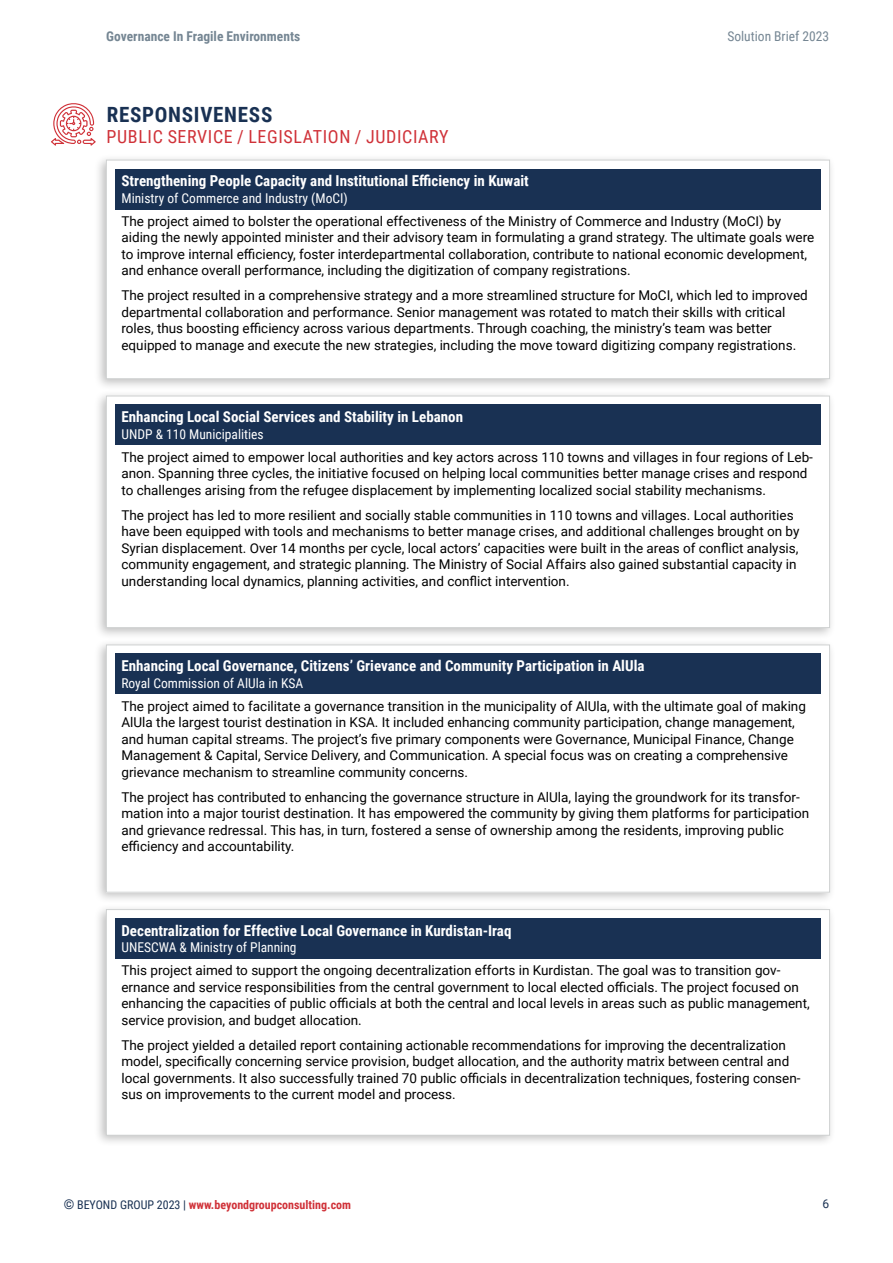
<style>
.page{position:relative;width:893px;height:1263px;background:#fff}
.page>*{position:absolute;margin:0;border:0;box-sizing:border-box;transform-origin:0 0}
.t1{font:700 21px "Roboto Condensed";letter-spacing:.035em;color:#193153}
.t2{font:18px "Roboto Condensed";letter-spacing:.035em;color:#d03239}
.t3{font:700 15px "Roboto Condensed";color:#fff}
.t4{font:13.5px/16.5px "Roboto";color:#000}
.t5{font:13.5px "Roboto Condensed";color:#fff}
.t6{font:700 13.5px "Roboto Condensed";color:#758693}
.t7{font:13.5px "Roboto Condensed";color:#758693}
.t8{font:700 12px "Roboto Condensed";color:#d03239}
.t9{font:12px "Roboto";color:#193153}
.s1{font-weight:400;font-size:13.5px;color:#193153}
.s2{font-weight:400;color:#193153}
</style>
<div class="page">
<div style="left:94px;top:154px;width:742px;height:237px;background:#000;opacity:.25"></div>
<div style="left:106px;top:160px;width:724px;height:219px;background:#fff"></div>
<div style="left:115px;top:169px;width:706px;height:40px;background:#193153"></div>
<div style="left:106px;top:160px;width:724px;height:219px;border:1px solid #d0d2d2"></div>
<svg style="left:51px;top:103px;width:45px;height:43px"></svg>
<div style="left:94px;top:389px;width:742px;height:251px;background:#000;opacity:.25"></div>
<div style="left:106px;top:396px;width:724px;height:231px;background:#fff"></div>
<div style="left:115px;top:405px;width:706px;height:40px;background:#193153"></div>
<div style="left:106px;top:396px;width:724px;height:232px;border:1px solid #d0d2d2"></div>
<div style="left:94px;top:638px;width:742px;height:267px;background:#000;opacity:.25"></div>
<div style="left:106px;top:645px;width:724px;height:247px;background:#fff"></div>
<div style="left:115px;top:654px;width:706px;height:40px;background:#193153"></div>
<div style="left:106px;top:645px;width:724px;height:247px;border:1px solid #d0d2d2"></div>
<div style="left:94px;top:903px;width:742px;height:245px;background:#000;opacity:.25"></div>
<div style="left:106px;top:909px;width:724px;height:226px;background:#fff"></div>
<div style="left:115px;top:918px;width:706px;height:41px;background:#193153"></div>
<div style="left:106px;top:909px;width:724px;height:226px;border:1px solid #d0d2d2"></div>
<p class="t6" style="left:106px;top:27px;width:196px">Governance In Fragile Environments</p>
<p class="t7" style="left:727px;top:27px;width:103px">Solution Brief 2023</p>
<h1 class="t1" style="left:107px;top:100px;width:167px">RESPONSIVENESS</h1>
<h2 class="t2" style="left:107px;top:124px;width:343px">PUBLIC SERVICE / LEGISLATION / JUDICIARY</h2>
<p class="t3" style="left:121px;top:171px;width:409px">Strengthening People Capacity and Institutional Efficiency in Kuwait</p>
<p class="t5" style="left:121px;top:189px;width:228px">Ministry of Commerce and Industry (MoCI)</p>
<p class="t4" style="left:121px;top:212px;width:694px">The project aimed to bolster the operational effectiveness of the Ministry of Commerce and Industry (MoCI) by aiding the newly appointed minister and their advisory team in formulating a grand strategy. The ultimate goals were to improve internal efficiency, foster interdepartmental collaboration, contribute to national economic development, and enhance overall performance, including the digitization of company registrations.</p>
<p class="t4" style="left:121px;top:287px;width:688px">The project resulted in a comprehensive strategy and a more streamlined structure for MoCI, which led to improved departmental collaboration and performance. Senior management was rotated to match their skills with critical roles, thus boosting efficiency across various departments. Through coaching, the ministry’s team was better equipped to manage and execute the new strategies, including the move toward digitizing company registrations.</p>
<p class="t3" style="left:121px;top:406px;width:343px">Enhancing Local Social Services and Stability in Lebanon</p>
<p class="t5" style="left:121px;top:425px;width:144px">UNDP &amp; 110 Municipalities</p>
<p class="t4" style="left:121px;top:448px;width:693px">The project aimed to empower local authorities and key actors across 110 towns and villages in four regions of Leb&shy;anon. Spanning three cycles, the initiative focused on helping local communities better manage crises and respond to challenges arising from the refugee displacement by implementing localized social stability mechanisms.</p>
<p class="t4" style="left:121px;top:506px;width:680px">The project has led to more resilient and socially stable communities in 110 towns and villages. Local authorities have been equipped with tools and mechanisms to better manage crises, and additional challenges brought on by Syrian displacement. Over 14 months per cycle, local actors’ capacities were built in the areas of conflict analysis, community engagement, and strategic planning. The Ministry of Social Affairs also gained substantial capacity in understanding local dynamics, planning activities, and conflict intervention.</p>
<p class="t3" style="left:121px;top:655px;width:524px">Enhancing Local Governance, Citizens’ Grievance and Community Participation in AlUla</p>
<p class="t5" style="left:121px;top:673px;width:183px">Royal Commission of AlUla in KSA</p>
<p class="t4" style="left:121px;top:697px;width:686px">The project aimed to facilitate a governance transition in the municipality of AlUla, with the ultimate goal of making AlUla the largest tourist destination in KSA. It included enhancing community participation, change management, and human capital streams. The project’s five primary components were Governance, Municipal Finance, Change Management &amp; Capital, Service Delivery, and Communication. A special focus was on creating a comprehensive grievance mechanism to streamline community concerns.</p>
<p class="t4" style="left:121px;top:788px;width:689px">The project has contributed to enhancing the governance structure in AlUla, laying the groundwork for its transfor&shy;mation into a major tourist destination. It has empowered the community by giving them platforms for participation and grievance redressal. This has, in turn, fostered a sense of ownership among the residents, improving public efficiency and accountability.</p>
<p class="t3" style="left:121px;top:920px;width:392px">Decentralization for Effective Local Governance in Kurdistan-Iraq</p>
<p class="t5" style="left:121px;top:938px;width:177px">UNESCWA &amp; Ministry of Planning</p>
<p class="t4" style="left:121px;top:962px;width:690px">This project aimed to support the ongoing decentralization efforts in Kurdistan. The goal was to transition gov&shy;ernance and service responsibilities from the central government to local elected officials. The project focused on enhancing the capacities of public officials at both the central and local levels in areas such as public management, service provision, and budget allocation.</p>
<p class="t4" style="left:121px;top:1036px;width:680px">The project yielded a detailed report containing actionable recommendations for improving the decentralization model, specifically concerning service provision, budget allocation, and the authority matrix between central and local governments. It also successfully trained 70 public officials in decentralization techniques, fostering consen&shy;sus on improvements to the current model and process.</p>
<p class="t8" style="left:64px;top:1197px;width:289px"><span class="s1">©</span> <span class="s2">BEYOND GROUP 2023 |</span> www.beyondgroupconsulting.com</p>
<p class="t9" style="left:822px;top:1195px;width:8px">6</p>
</div>
